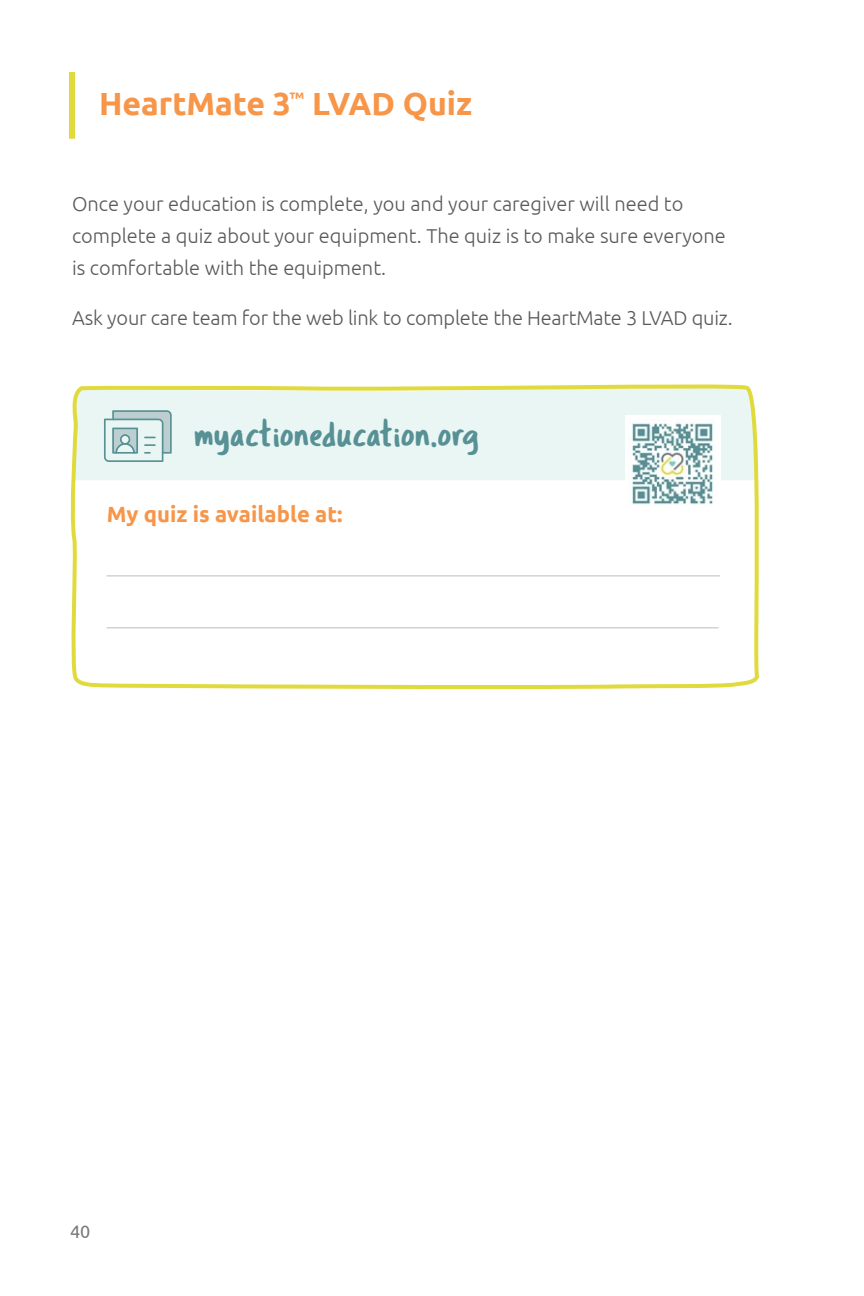
<style>
.page{position:relative;width:864px;height:1296px;background:#fff}
.page>*{position:absolute;margin:0;border:0;box-sizing:border-box;transform-origin:0 0}
.t1{font:36px "Tragic Marker";letter-spacing:.01em;color:#589195}
.t2{font:700 32px "Ubuntu";color:#f79548}
.t3{font:700 22px "Ubuntu";color:#f79548}
.t4{font:300 20px/32px "Ubuntu";color:#58595b}
.t5{font:18px "Ubuntu";color:#77797b}
</style>
<div class="page">
<div style="left:69px;top:72px;width:6px;height:67px;background:#e1da3d"></div>
<svg style="left:70px;top:384px;width:689px;height:305px"></svg>
<svg style="left:104px;top:410px;width:68px;height:52px"></svg>
<div style="left:625px;top:415px;width:96px;height:96px;background:#fff"></div>
<img style="left:631px;top:419px;width:83px;height:86px">
<h2 class="t2" style="left:99px;top:84px;width:375px">HeartMate 3<sup>™</sup> LVAD Quiz</h2>
<p class="t4" style="left:72px;top:187px;width:655px">Once your education is complete, you and your caregiver will need to complete a quiz about your equipment. The quiz is to make sure everyone is comfortable with the equipment.</p>
<p class="t4" style="left:72px;top:301px;width:662px">Ask your care team for the web link to complete the HeartMate 3 LVAD quiz.</p>
<h1 class="t1" style="left:195px;top:413px;width:286px">myactioneducation.org</h1>
<p class="t3" style="left:107px;top:501px;width:237px">My quiz is available at:</p>
<p class="t5" style="left:70px;top:1221px;width:22px">40</p>
</div>
